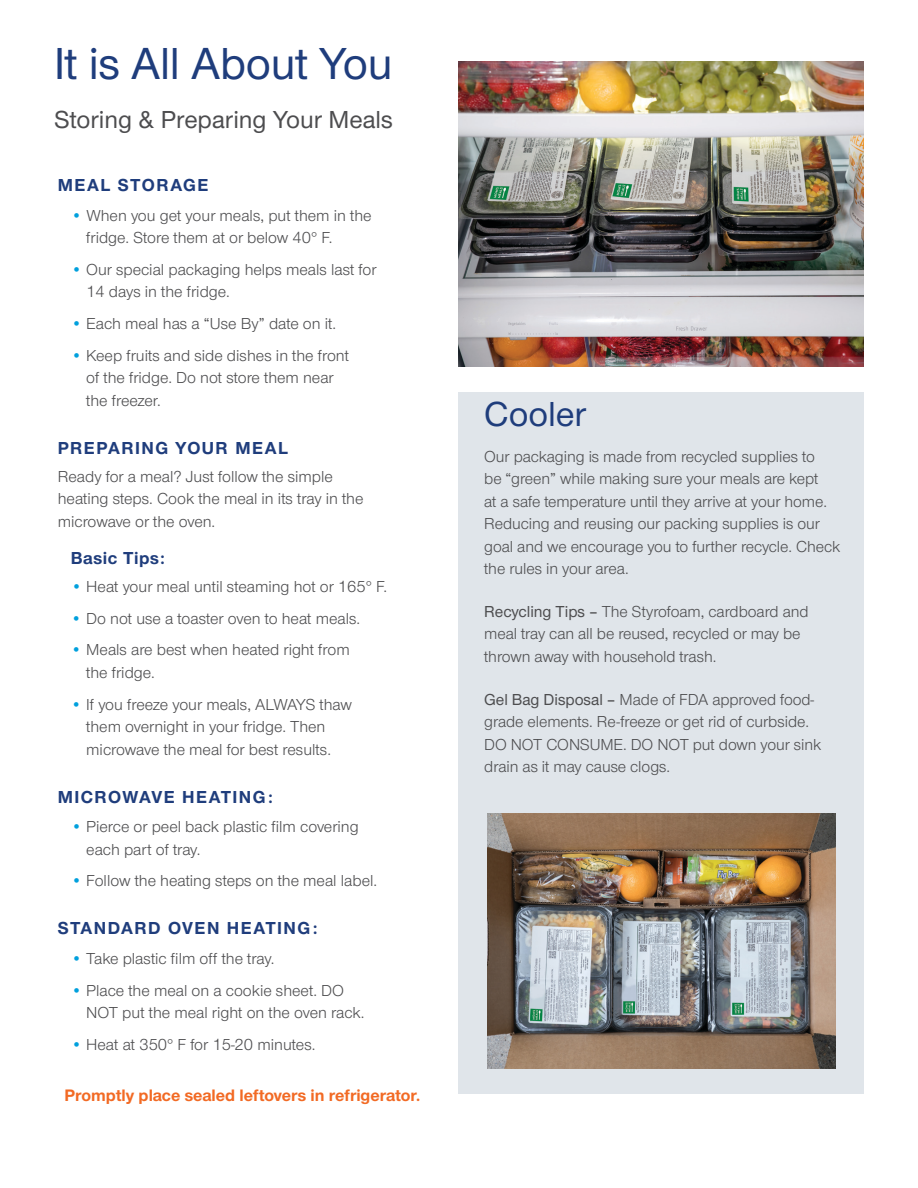
<style>
.page{position:relative;width:918px;height:1188px;background:#fff}
.page>*{position:absolute;margin:0;border:0;box-sizing:border-box;transform-origin:0 0}
.ParaStyle06-Leading{font:500 46.5px "UHC Sans";letter-spacing:-.005em;color:#1f3d7c}
.ParaStyle01-Leading{font:500 36px "UHC Sans";color:#1f3d7c}
.ParaStyle01-Leading-2{font:500 25.5px "UHC Sans";color:#4d4d4f}
.ParaStyle13-Leading{font:700 18px "UHC Sans";letter-spacing:.075em;color:#1f3d7c}
.ParaStyle15-Leading{font:700 18px "UHC Sans";letter-spacing:.08em;color:#1f3d7c}
.ParaStyle01-Leading-3{font:700 18px "UHC Sans";letter-spacing:.08em;color:#1f3d7c}
.ParaStyle13-Leading-2{font:700 18px "UHC Sans";letter-spacing:.03em;color:#1f3d7c}
.ParaStyle13-Leading-3{font:700 17.25px "UHC Sans";color:#f26a24}
.ParaStyle13-Leading-4{font:16.5px/22.5px "UHC Sans";color:#4d4d4f}
.ParaStyle01-Leading-4{font:16.5px/22.5px "UHC Sans";letter-spacing:-.005em;color:#4d4d4f}
.ParaStyle16-Leading{font:16.5px/22.5px "UHC Sans";color:#4d4d4f}
.s1{color:#00a0dd}
.s2{font-weight:500}
</style>
<div class="page">
<div style="left:459px;top:392px;width:405px;height:702px;background:#e0e5ea"></div>
<img style="left:459px;top:61px;width:405px;height:306px">
<img style="left:488px;top:814px;width:348px;height:255px">
<p class="ParaStyle06-Leading" style="left:54px;top:32px;width:340px">It is All About You</p>
<p class="ParaStyle01-Leading-2" style="left:54px;top:102px;width:340px">Storing &amp; Preparing Your Meals</p>
<p class="ParaStyle01-Leading-3" style="left:58px;top:173px;width:152px">MEAL STORAGE</p>
<p class="ParaStyle13-Leading-4" style="left:86px;top:203px;width:287px;text-indent:-15px"><span class="s1">•</span> When you get your meals, put them in the fridge. Store them at or below 40° F.</p>
<p class="ParaStyle13-Leading-4" style="left:86px;top:257px;width:292px;text-indent:-15px"><span class="s1">•</span> Our special packaging helps meals last for<br>14 days in the fridge.</p>
<p class="ParaStyle13-Leading-4" style="left:71px;top:312px;width:266px"><span class="s1">•</span> Each meal has a “Use By” date on it.</p>
<p class="ParaStyle13-Leading-4" style="left:86px;top:343px;width:264px;text-indent:-15px"><span class="s1">•</span> Keep fruits and side dishes in the front of the fridge. Do not store them near the freezer.</p>
<p class="ParaStyle13-Leading" style="left:58px;top:435px;width:232px">PREPARING YOUR MEAL</p>
<p class="ParaStyle13-Leading-4" style="left:58px;top:465px;width:307px">Ready for a meal? Just follow the simple heating steps. Cook the meal in its tray in the microwave or the oven.</p>
<p class="ParaStyle13-Leading-2" style="left:71px;top:546px;width:96px">Basic Tips:</p>
<p class="ParaStyle13-Leading-4" style="left:71px;top:575px;width:317px"><span class="s1">•</span> Heat your meal until steaming hot or 165° F.</p>
<p class="ParaStyle13-Leading-4" style="left:71px;top:607px;width:291px"><span class="s1">•</span> Do not use a toaster oven to heat meals.</p>
<p class="ParaStyle13-Leading-4" style="left:86px;top:638px;width:265px;text-indent:-16px"><span class="s1">•</span> Meals are best when heated right from the fridge.</p>
<p class="ParaStyle13-Leading-4" style="left:86px;top:692px;width:267px;text-indent:-16px"><span class="s1">•</span> If you freeze your meals, ALWAYS thaw them overnight in your fridge. Then microwave the meal for best results.</p>
<p class="ParaStyle13-Leading" style="left:58px;top:785px;width:217px">MICROWAVE HEATING:</p>
<p class="ParaStyle16-Leading" style="left:86px;top:815px;width:274px;text-indent:-15px"><span class="s1">•</span> Pierce or peel back plastic film covering each part of tray.</p>
<p class="ParaStyle16-Leading" style="left:71px;top:869px;width:307px"><span class="s1">•</span> Follow the heating steps on the meal label.</p>
<p class="ParaStyle15-Leading" style="left:58px;top:916px;width:261px">STANDARD OVEN HEATING:</p>
<p class="ParaStyle13-Leading-4" style="left:71px;top:947px;width:205px"><span class="s1">•</span> Take plastic film off the tray.</p>
<p class="ParaStyle13-Leading-4" style="left:86px;top:978px;width:280px;text-indent:-15px"><span class="s1">•</span> Place the meal on a cookie sheet. DO<br>NOT put the meal right on the oven rack.</p>
<p class="ParaStyle13-Leading-4" style="left:71px;top:1032px;width:246px"><span class="s1">•</span> Heat at 350° F for 15-20 minutes.</p>
<p class="ParaStyle13-Leading-3" style="left:65px;top:1084px;width:358px">Promptly place sealed leftovers in refrigerator.</p>
<p class="ParaStyle01-Leading" style="left:484px;top:390px;width:104px">Cooler</p>
<p class="ParaStyle01-Leading-4" style="left:484px;top:444px;width:358px">Our packaging is made from recycled supplies to<br>be “green” while making sure your meals are kept<br>at a safe temperature until they arrive at your home.<br>Reducing and reusing our packing supplies is our goal and we encourage you to further recycle. Check the rules in your area.</p>
<p class="ParaStyle13-Leading-4" style="left:484px;top:600px;width:326px"><span class="s2">Recycling Tips –</span> The Styrofoam, cardboard and meal tray can all be reused, recycled or may be thrown away with household trash.</p>
<p class="ParaStyle13-Leading-4" style="left:484px;top:687px;width:339px"><span class="s2">Gel Bag Disposal –</span> Made of FDA approved food&shy;grade elements. Re-freeze or get rid of curbside.<br>DO NOT CONSUME. DO NOT put down your sink drain as it may cause clogs.</p>
</div>
